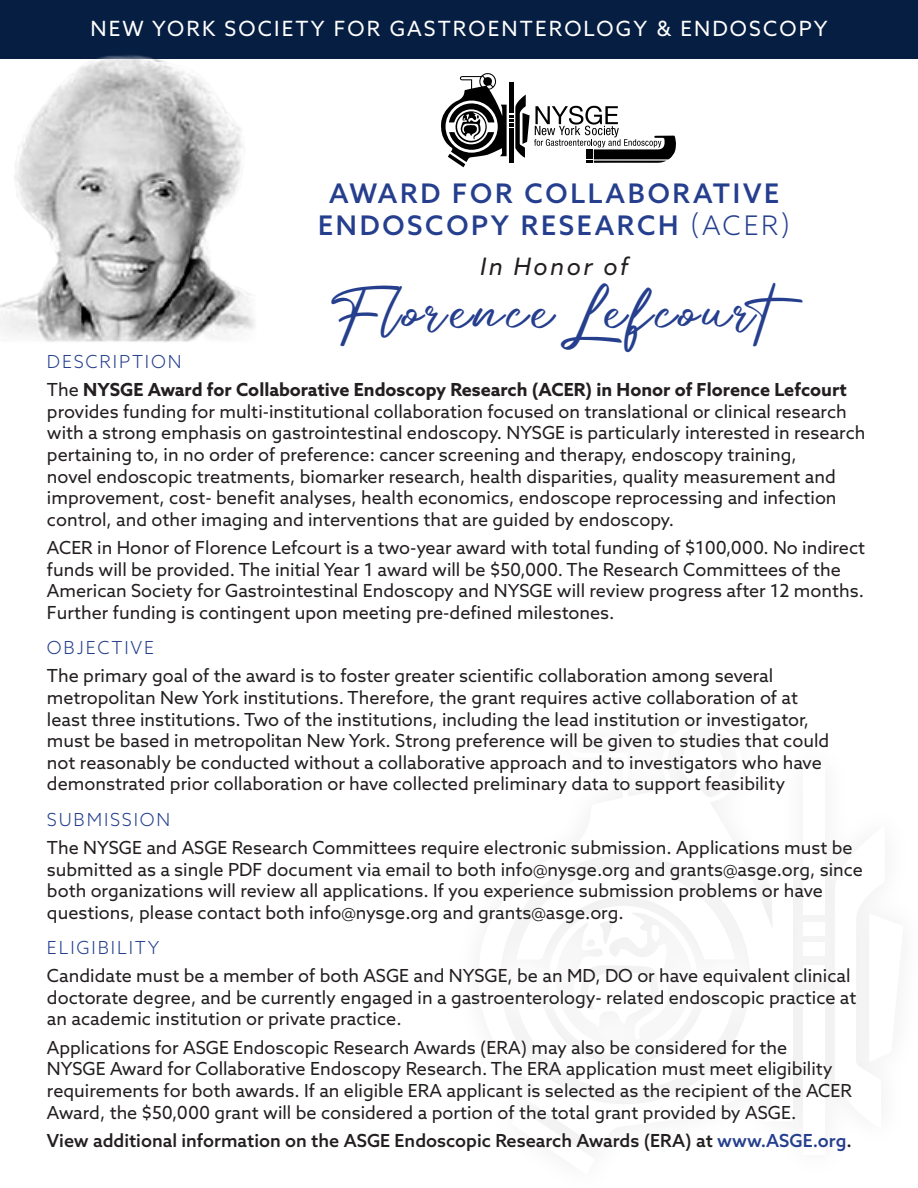
<style>
.page{position:relative;width:918px;height:1188px;background:#fff}
.page>*{position:absolute;margin:0;border:0;box-sizing:border-box;transform-origin:0 0}
.t1{font:42.45px "Procreate Signature";letter-spacing:.1em;color:#253f8e}
.t2{font:500 27px/32.4px "Azo Sans";letter-spacing:.1em;color:#253f8e;text-align:center}
.t3{font:italic 24px "Azo Sans";letter-spacing:.1em;color:#231f20}
.t4{font:21px "Azo Sans";letter-spacing:.1em;color:#fff}
.t5{font:18px/21.6px "Azo Sans";color:#231f20}
.t6{font:500 18px "Azo Sans";color:#231f20}
.t7{font:300 18px "Azo Sans";letter-spacing:.1em;color:#253f8e}
.s1{font-weight:300}
.s2{font-weight:700}
.s3{color:#253f8e}
</style>
<div class="page">
<svg style="left:504px;top:742px;width:268px;height:367px"></svg>
<svg style="left:835px;top:872px;width:34px;height:218px"></svg>
<svg style="left:532px;top:1109px;width:59px;height:43px"></svg>
<svg style="left:517px;top:865px;width:218px;height:226px"></svg>
<div style="left:0;top:0;width:918px;height:58px;background:#071e43"></div>
<svg style="left:441px;top:73px;width:235px;height:94px"></svg>
<img style="left:0;top:55px;width:257px;height:287px">
<p class="t4" style="left:90px;top:15px;width:739px">NEW YORK SOCIETY FOR GASTROENTEROLOGY &amp; ENDOSCOPY</p>
<p class="t2" style="left:318px;top:177px;width:473px">AWARD FOR COLLABORATIVE<br>ENDOSCOPY RESEARCH <span class="s1">(ACER)</span></p>
<p class="t3" style="left:480px;top:251px;width:149px">In Honor of</p>
<p class="t1" style="left:337px;top:285px;width:482px">Florence Lefcourt</p>
<p class="t7" style="left:47px;top:350px;width:136px">DESCRIPTION</p>
<p class="t5" style="left:47px;top:379px;width:820px">The <span class="s2">NYSGE Award for Collaborative Endoscopy Research (ACER) in Honor of Florence Lefcourt </span>provides funding for multi-institutional collaboration focused on translational or clinical research with a strong emphasis on gastrointestinal endoscopy. NYSGE is particularly interested in research pertaining to, in no order of preference: cancer screening and therapy, endoscopy training,<br>novel endoscopic treatments, biomarker research, health disparities, quality measurement and improvement, cost- benefit analyses, health economics, endoscope reprocessing and infection control, and other imaging and interventions that are guided by endoscopy.</p>
<p class="t5" style="left:47px;top:537px;width:820px">ACER in Honor of Florence Lefcourt is a two-year award with total funding of $100,000. No indirect funds will be provided. The initial Year 1 award will be $50,000. The Research Committees of the American Society for Gastrointestinal Endoscopy and NYSGE will review progress after 12 months.<br>Further funding is contingent upon meeting pre-defined milestones.</p>
<p class="t7" style="left:47px;top:636px;width:109px">OBJECTIVE</p>
<p class="t5" style="left:47px;top:665px;width:784px">The primary goal of the award is to foster greater scientific collaboration among several metropolitan New York institutions. Therefore, the grant requires active collaboration of at least three institutions. Two of the institutions, including the lead institution or investigator, must be based in metropolitan New York. Strong preference will be given to studies that could not reasonably be conducted without a collaborative approach and to investigators who have demonstrated prior collaboration or have collected preliminary data to support feasibility</p>
<p class="t7" style="left:47px;top:807px;width:125px">SUBMISSION</p>
<p class="t5" style="left:47px;top:836px;width:818px">The NYSGE and ASGE Research Committees require electronic submission. Applications must be submitted as a single PDF document via email to both info@nysge.org and grants@asge.org, since both organizations will review all applications. If you experience submission problems or have questions, please contact both info@nysge.org and grants@asge.org.</p>
<p class="t7" style="left:47px;top:936px;width:114px">ELIGIBILITY</p>
<p class="t5" style="left:47px;top:965px;width:811px">Candidate must be a member of both ASGE and NYSGE, be an MD, DO or have equivalent clinical doctorate degree, and be currently engaged in a gastroenterology- related endoscopic practice at an academic institution or private practice.</p>
<p class="t5" style="left:47px;top:1036px;width:806px">Applications for ASGE Endoscopic Research Awards (ERA) may also be considered for the<br>NYSGE Award for Collaborative Endoscopy Research. The ERA application must meet eligibility requirements for both awards. If an eligible ERA applicant is selected as the recipient of the ACER Award, the $50,000 grant will be considered a portion of the total grant provided by ASGE.</p>
<p class="t6" style="left:47px;top:1129px;width:806px">View additional information on the ASGE Endoscopic Research Awards (ERA) at <span class="s3">www.ASGE.org</span>.</p>
</div>
